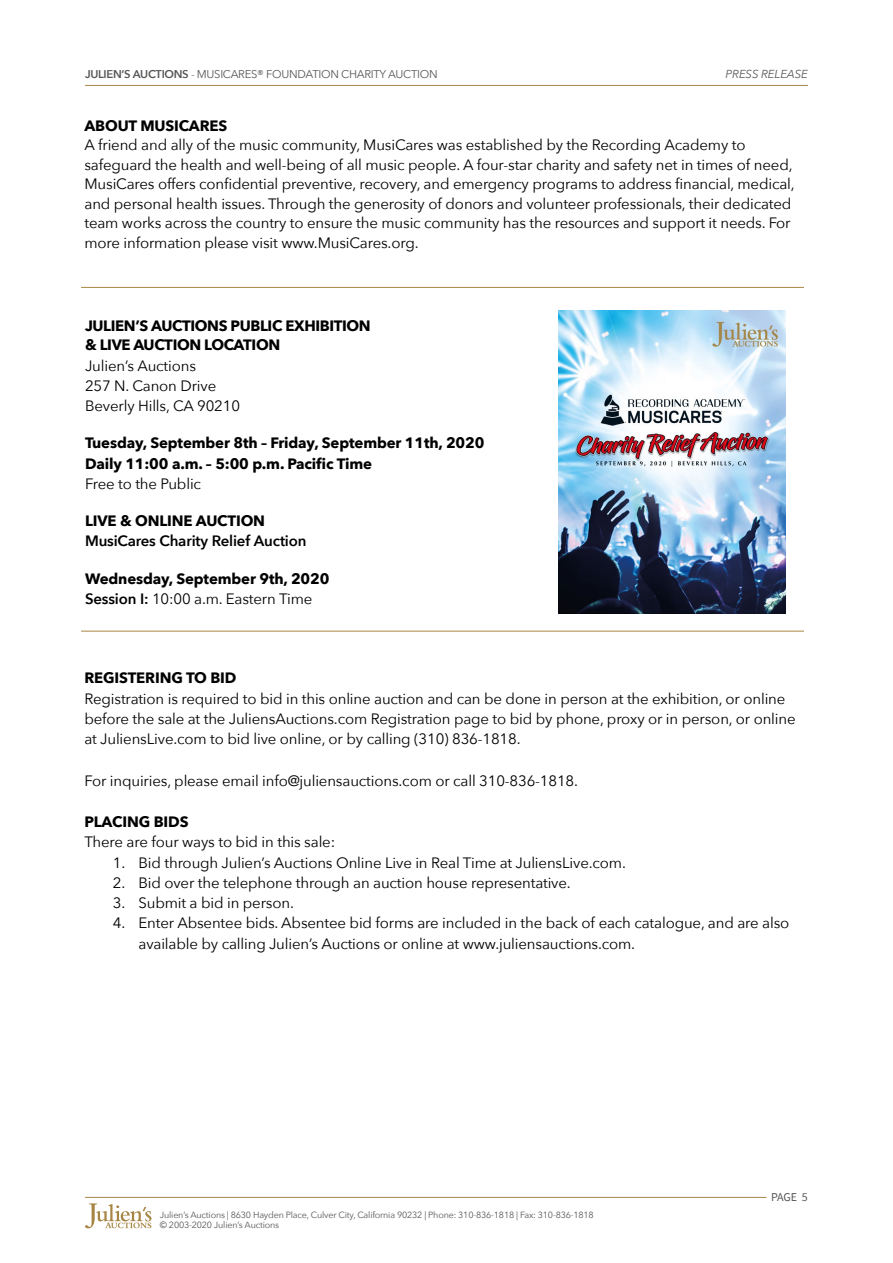
<style>
.page{position:relative;width:893px;height:1263px;background:#fff}
.page>*{position:absolute;margin:0;border:0;box-sizing:border-box;transform-origin:0 0}
.t1{font:15px/19.5px "Avenir Next";letter-spacing:-.01em;color:#000}
.t2{font:700 15px/20.2px "Avenir Next";letter-spacing:-.01em;color:#000}
.t3{font:600 15px "Avenir Next";letter-spacing:-.01em;color:#000}
.t4{font:12px "Source Sans Pro";color:#575756}
.t5{font:italic 11.55px "Avenir Next";letter-spacing:-.01em;color:#575756}
.t6{font:11.25px "Avenir Next";letter-spacing:-.025em;color:#575756}
.t7{font:9px/10.5px "Avenir Next";letter-spacing:-.02em;color:#575756}
.s1{font-weight:600}
.s2{font-weight:400}
</style>
<div class="page">
<hr style="left:85px;top:85px;width:723px;height:1px;background:#a78544">
<svg style="left:85px;top:1203px;width:66px;height:25px"></svg>
<hr style="left:85px;top:1197px;width:681px;height:1px;background:#a78544">
<hr style="left:81px;top:287px;width:723px;height:1px;background:#a78544">
<hr style="left:81px;top:631px;width:723px;height:1px;background:#a78544">
<img style="left:558px;top:310px;width:227px;height:303px">
<p class="t6" style="left:85px;top:65px;width:354px"><span class="s1">JULIEN’S AUCTIONS</span> - MUSICARES® FOUNDATION CHARITY AUCTION</p>
<p class="t5" style="left:726px;top:65px;width:84px">PRESS RELEASE</p>
<p class="t2" style="left:84px;top:115px;width:144px">ABOUT MUSICARES</p>
<p class="t1" style="left:84px;top:134px;width:712px">A friend and ally of the music community, MusiCares was established by the Recording Academy to safeguard the health and well-being of all music people. A four-star charity and safety net in times of need, MusiCares offers confidential preventive, recovery, and emergency programs to address financial, medical, and personal health issues. Through the generosity of donors and volunteer professionals, their dedicated team works across the country to ensure the music community has the resources and support it needs. For more information please visit www.MusiCares.org.</p>
<p class="t2" style="left:85px;top:315px;width:287px;line-height:19.5px">JULIEN’S AUCTIONS PUBLIC EXHIBITION &amp; LIVE AUCTION LOCATION</p>
<p class="t1" style="left:85px;top:354px;width:157px;line-height:20.2px">Julien’s Auctions<br>257 N. Canon Drive<br>Beverly Hills, CA 90210</p>
<p class="t2" style="left:85px;top:433px;width:401px">Tuesday, September 8th – Friday, September 11th, 2020<br>Daily 11:00 a.m. – 5:00 p.m. Pacific Time</p>
<p class="t1" style="left:85px;top:473px;width:118px">Free to the Public</p>
<p class="t2" style="left:85px;top:510px;width:182px">LIVE &amp; ONLINE AUCTION</p>
<p class="t3" style="left:85px;top:528px;width:223px">MusiCares Charity Relief Auction</p>
<p class="t2" style="left:85px;top:568px;width:246px">Wednesday, September 9th, 2020<br><span class="s1">Session I:</span> <span class="s2">10:00 a.m. Eastern Time</span></p>
<p class="t2" style="left:84px;top:668px;width:153px">REGISTERING TO BID</p>
<p class="t1" style="left:84px;top:688px;width:713px;line-height:20.2px">Registration is required to bid in this online auction and can be done in person at the exhibition, or online before the sale at the JuliensAuctions.com Registration page to bid by phone, proxy or in person, or online at JuliensLive.com to bid live online, or by calling (310) 836-1818.</p>
<p class="t1" style="left:84px;top:770px;width:495px">For inquiries, please email info@juliensauctions.com or call 310-836-1818.</p>
<p class="t2" style="left:84px;top:811px;width:106px">PLACING BIDS</p>
<p class="t1" style="left:84px;top:832px;width:252px">There are four ways to bid in this sale:</p>
<p class="t1" style="left:113px;top:852px;width:514px">1. Bid through Julien’s Auctions Online Live in Real Time at JuliensLive.com.</p>
<p class="t1" style="left:113px;top:872px;width:459px">2. Bid over the telephone through an auction house representative.</p>
<p class="t1" style="left:113px;top:892px;width:182px">3. Submit a bid in person.</p>
<p class="t1" style="left:138px;top:912px;width:652px;line-height:20.2px;text-indent:-26px">4. Enter Absentee bids. Absentee bid forms are included in the back of each catalogue, and are also available by calling Julien’s Auctions or online at www.juliensauctions.com.</p>
<p class="t7" style="left:160px;top:1209px;width:435px">Julien’s Auctions | 8630 Hayden Place, Culver City, California 90232 | Phone: 310-836-1818 | Fax: 310-836-1818 © 2003-2020 Julien’s Auctions</p>
<p class="t4" style="left:771px;top:1189px;width:38px">PAGE 5</p>
</div>
